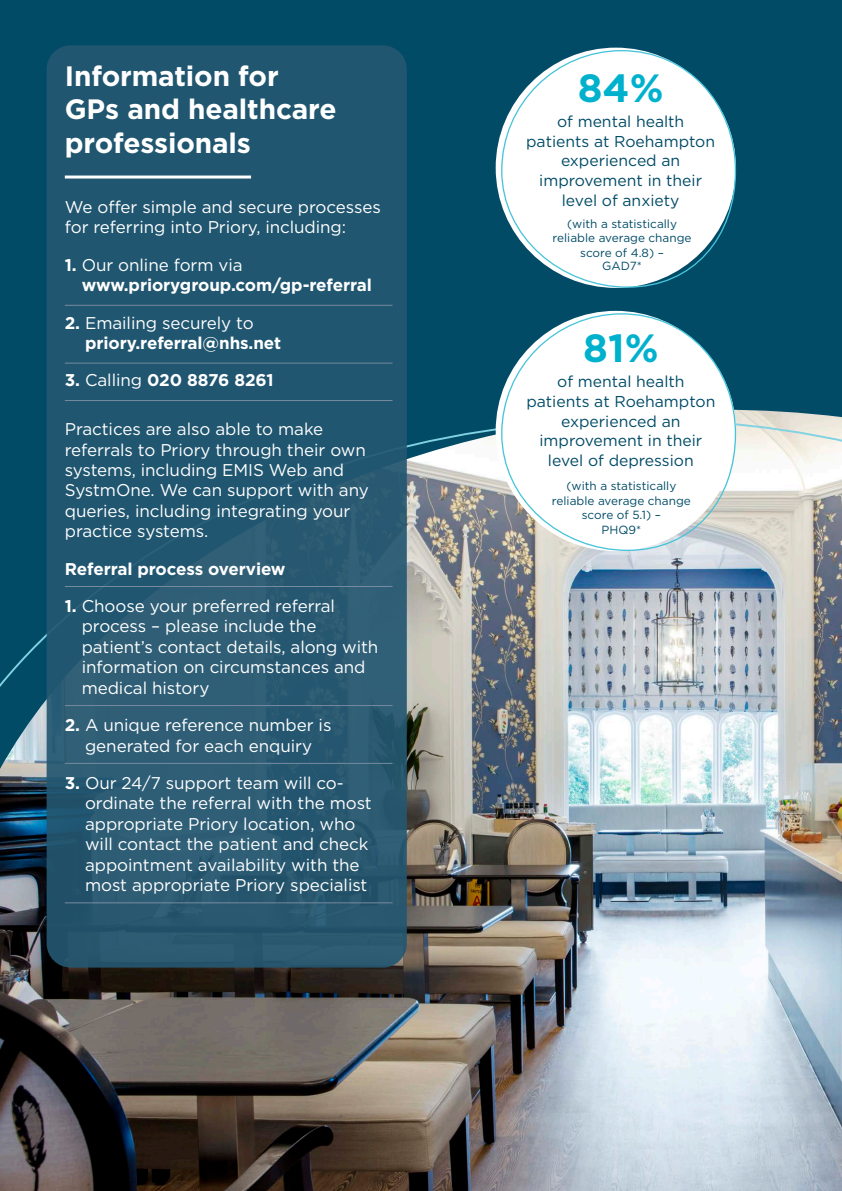
<style>
.page{position:relative;width:842px;height:1191px;background:#014b67}
.page>*{position:absolute;margin:0;border:0;box-sizing:border-box;transform-origin:0 0}
.t1{font:700 39.4px "Gotham";color:#00b1cd}
.t2{font:700 28px/33.6px "Gotham";letter-spacing:-.005em;color:#fff}
.t3{font:17px/20.4px "Gotham";letter-spacing:-.005em;color:#fff}
.t4{font:700 17px/20.4px "Gotham";letter-spacing:-.005em;color:#fff}
.t5{font:15.8px/19.6px "Gotham";color:#014b67;text-align:center}
.t6{font:11.8px/14.6px "Gotham";color:#014b67;text-align:center}
.s1{font-weight:400}
.s2{font-weight:700}
</style>
<div class="page">
<img style="left:0;top:417px;width:842px;height:774px">
<div style="left:47px;top:45px;width:360px;height:922px;background:linear-gradient(to right,#245871,#265971);border-radius:24px"></div>
<hr style="left:65px;top:175px;width:186px;height:3px;background:#fff">
<hr style="left:65px;top:305px;width:327px;height:1px;background:#788a9f">
<hr style="left:65px;top:362px;width:327px;height:1px;background:#788a9f">
<hr style="left:65px;top:400px;width:327px;height:1px;background:#788a9f">
<hr style="left:65px;top:586px;width:327px;height:1px;background:#788a9f">
<hr style="left:65px;top:705px;width:327px;height:1px;background:#788a9f">
<hr style="left:65px;top:763px;width:327px;height:1px;background:#788a9f">
<hr style="left:65px;top:902px;width:327px;height:1px;background:#788a9f">
<div style="left:496px;top:48px;width:240px;height:240px;background:#fff;border-radius:50%"></div>
<div style="left:496px;top:311px;width:240px;height:240px;background:#fff;border-radius:50%"></div>
<p class="t2" style="left:65px;top:59px;width:273px">Information for<br>GPs and healthcare professionals</p>
<p class="t3" style="left:65px;top:196px;width:318px">We offer simple and secure processes for referring into Priory, including:</p>
<p class="t4" style="left:82px;top:254px;width:292px;text-indent:-17px">1. <span class="s1">Our online form via </span>www.priorygroup.com/gp-referral</p>
<p class="t4" style="left:85px;top:312px;width:198px;text-indent:-20px">2. <span class="s1">Emailing securely to </span>priory.referral@nhs.net</p>
<p class="t4" style="left:65px;top:370px;width:210px">3. <span class="s1">Calling</span> 020 8876 8261</p>
<p class="t3" style="left:65px;top:418px;width:306px">Practices are also able to make referrals to Priory through their own systems, including EMIS Web and<br>SystmOne. We can support with any queries, including integrating your practice systems.</p>
<p class="t4" style="left:65px;top:558px;width:222px">Referral process overview</p>
<p class="t3" style="left:82px;top:595px;width:298px;text-indent:-17px"><span class="s2">1.</span> Choose your preferred referral process – please include the patient’s contact details, along with information on circumstances and medical history</p>
<p class="t3" style="left:65px;top:714px;width:268px;text-align:center"><span class="s2">2.</span> A unique reference number is generated for each enquiry</p>
<p class="t3" style="left:85px;top:772px;width:288px;text-indent:-20px"><span class="s2">3.</span> Our 24/7 support team will co&shy;ordinate the referral with the most appropriate Priory location, who will contact the patient and check appointment availability with the most appropriate Priory specialist</p>
<p class="t1" style="left:578px;top:62px;width:87px">84%</p>
<p class="t5" style="left:526px;top:111px;width:190px">of mental health patients at Roehampton experienced an improvement in their level of anxiety</p>
<p class="t6" style="left:553px;top:216px;width:140px">(with a statistically reliable average change score of 4.8) –</p>
<p class="t6" style="left:602px;top:258px;width:41px">GAD7*</p>
<p class="t1" style="left:583px;top:322px;width:77px">81%</p>
<p class="t5" style="left:526px;top:371px;width:190px">of mental health patients at Roehampton experienced an improvement in their level of depression</p>
<p class="t6" style="left:552px;top:478px;width:140px">(with a statistically reliable average change score of 5.1) –<br>PHQ9*</p>
</div>
